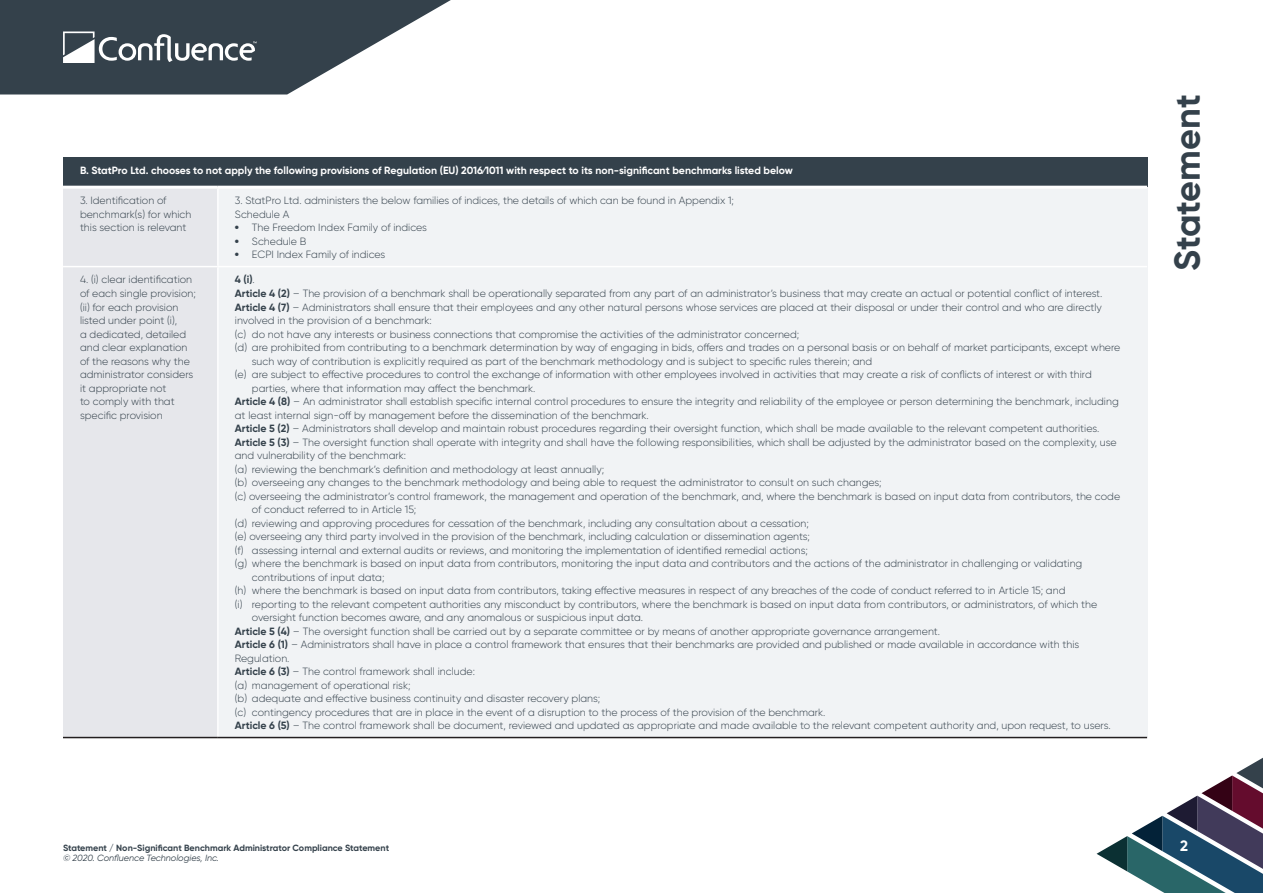
<style>
.page{position:relative;width:1263px;height:893px;background:#fff}
.page>*{position:absolute;margin:0;border:0;box-sizing:border-box;transform-origin:0 0}
.t1{font:700 36px "Gilroy";color:#34414b}
.t2{font:700 15px "Gilroy";color:#fff}
.Table_Indent{font:300 10.5px/13.5px "Gilroy";color:#34414b}
.Table_Main{font:300 10.5px/13.5px "Gilroy";color:#34414b}
.Table_Headers{font:700 10.5px "Gilroy";color:#fff}
.Table_Main-2{font:700 10.5px "Gilroy";color:#34414b}
.t3{font:700 9px "Gilroy";color:#34414b}
.t4{font:italic 9px "Gilroy";color:#34414b}
.s1{font-weight:900}
.s2{font-weight:300}
.s3{font-weight:700}
</style>
<div class="page">
<svg style="left:1096px;top:757px;width:167px;height:136px"></svg>
<svg style="left:0;top:0;width:451px;height:95px"></svg>
<div style="left:63px;top:158px;width:1084px;height:29px;background:#34414b"></div>
<div style="left:63px;top:187px;width:155px;height:80px;background:#e6e7eb"></div>
<div style="left:218px;top:187px;width:929px;height:80px;background:#f1f3f5"></div>
<div style="left:63px;top:267px;width:155px;height:470px;background:#e6e7eb"></div>
<div style="left:218px;top:267px;width:929px;height:470px;background:#f1f3f5"></div>
<div style="left:218px;top:737px;width:929px;height:26px;background:#fff"></div>
<hr style="left:63px;top:186px;width:155px;height:3px;background:#fff">
<hr style="left:218px;top:186px;width:929px;height:3px;background:#fff">
<hr style="left:217px;top:189px;width:2px;height:77px;background:#fff">
<hr style="left:63px;top:266px;width:155px;height:1px;background:#fff">
<hr style="left:218px;top:266px;width:929px;height:1px;background:#fff">
<hr style="left:217px;top:267px;width:2px;height:470px;background:#fff">
<hr style="left:63px;top:737px;width:155px;height:1px;background:#231f20">
<hr style="left:218px;top:737px;width:929px;height:1px;background:#231f20">
<p class="Table_Headers" style="left:80px;top:164px;width:714px">B. StatPro Ltd. chooses to not apply the following provisions of Regulation (EU) 2016/1011 with respect to its non-significant benchmarks listed below</p>
<p class="Table_Main" style="left:80px;top:194px;width:113px">3. Identification of benchmark(s) for which this section is relevant</p>
<p class="Table_Main" style="left:235px;top:194px;width:501px">3. StatPro Ltd. administers the below families of indices, the details of which can be found in Appendix 1;</p>
<p class="Table_Main" style="left:235px;top:207px;width:56px">Schedule A</p>
<p class="Table_Indent" style="left:235px;top:221px;width:194px"><span class="s1">•</span> The Freedom Index Family of indices</p>
<p class="Table_Indent" style="left:235px;top:234px;width:73px"><span class="s1">•</span> Schedule B</p>
<p class="Table_Indent" style="left:235px;top:248px;width:152px"><span class="s1">•</span> ECPI Index Family of indices</p>
<p class="Table_Main" style="left:80px;top:273px;width:117px">4. (i) clear identification of each single provision;</p>
<p class="Table_Main" style="left:80px;top:300px;width:115px">(ii) for each provision listed under point (i),<br>a dedicated, detailed and clear explanation of the reasons why the administrator considers it appropriate not<br>to comply with that specific provision</p>
<p class="Table_Main-2" style="left:235px;top:273px;width:21px">4 (i)<span class="s2">.</span></p>
<p class="Table_Main" style="left:235px;top:286px;width:869px"><span class="s3">Article 4 (2)</span> – The provision of a benchmark shall be operationally separated from any part of an administrator’s business that may create an actual or potential conflict of interest.</p>
<p class="Table_Main" style="left:235px;top:300px;width:869px"><span class="s3">Article 4 (7)</span> – Administrators shall ensure that their employees and any other natural persons whose services are placed at their disposal or under their control and who are directly involved in the provision of a benchmark:</p>
<p class="Table_Indent" style="left:235px;top:327px;width:566px">(c) do not have any interests or business connections that compromise the activities of the administrator concerned;</p>
<p class="Table_Indent" style="left:252px;top:340px;width:870px;text-indent:-17px">(d) are prohibited from contributing to a benchmark determination by way of engaging in bids, offers and trades on a personal basis or on behalf of market participants, except where such way of contribution is explicitly required as part of the benchmark methodology and is subject to specific rules therein; and</p>
<p class="Table_Indent" style="left:252px;top:367px;width:841px;text-indent:-17px">(e) are subject to effective procedures to control the exchange of information with other employees involved in activities that may create a risk of conflicts of interest or with third parties, where that information may affect the benchmark.</p>
<p class="Table_Main" style="left:235px;top:394px;width:885px"><span class="s3">Article 4 (8)</span> – An administrator shall establish specific internal control procedures to ensure the integrity and reliability of the employee or person determining the benchmark, including at least internal sign-off by management before the dissemination of the benchmark.</p>
<p class="Table_Main" style="left:235px;top:421px;width:866px"><span class="s3">Article 5 (2)</span> – Administrators shall develop and maintain robust procedures regarding their oversight function, which shall be made available to the relevant competent authorities.</p>
<p class="Table_Main" style="left:235px;top:435px;width:883px"><span class="s3">Article 5 (3)</span> – The oversight function shall operate with integrity and shall have the following responsibilities, which shall be adjusted by the administrator based on the complexity, use and vulnerability of the benchmark:</p>
<p class="Table_Indent" style="left:235px;top:462px;width:371px">(a) reviewing the benchmark’s definition and methodology at least annually;</p>
<p class="Table_Indent" style="left:235px;top:475px;width:648px">(b) overseeing any changes to the benchmark methodology and being able to request the administrator to consult on such changes;</p>
<p class="Table_Indent" style="left:252px;top:489px;width:870px;text-indent:-17px">(c) overseeing the administrator’s control framework, the management and operation of the benchmark, and, where the benchmark is based on input data from contributors, the code of conduct referred to in Article 15;</p>
<p class="Table_Indent" style="left:235px;top:516px;width:575px">(d) reviewing and approving procedures for cessation of the benchmark, including any consultation about a cessation;</p>
<p class="Table_Indent" style="left:235px;top:529px;width:576px">(e) overseeing any third party involved in the provision of the benchmark, including calculation or dissemination agents;</p>
<p class="Table_Indent" style="left:235px;top:543px;width:574px">(f) assessing internal and external audits or reviews, and monitoring the implementation of identified remedial actions;</p>
<p class="Table_Indent" style="left:252px;top:556px;width:832px;text-indent:-17px">(g) where the benchmark is based on input data from contributors, monitoring the input data and contributors and the actions of the administrator in challenging or validating contributions of input data;</p>
<p class="Table_Indent" style="left:235px;top:583px;width:832px">(h) where the benchmark is based on input data from contributors, taking effective measures in respect of any breaches of the code of conduct referred to in Article 15; and</p>
<p class="Table_Indent" style="left:252px;top:597px;width:847px;text-indent:-17px">(i) reporting to the relevant competent authorities any misconduct by contributors, where the benchmark is based on input data from contributors, or administrators, of which the oversight function becomes aware, and any anomalous or suspicious input data.</p>
<p class="Table_Main" style="left:235px;top:624px;width:707px"><span class="s3">Article 5 (4)</span> – The oversight function shall be carried out by a separate committee or by means of another appropriate governance arrangement.</p>
<p class="Table_Main" style="left:235px;top:637px;width:846px"><span class="s3">Article 6 (1)</span> – Administrators shall have in place a control framework that ensures that their benchmarks are provided and published or made available in accordance with this<br>Regulation.</p>
<p class="Table_Main" style="left:235px;top:664px;width:242px"><span class="s3">Article 6 (3)</span> – The control framework shall include:</p>
<p class="Table_Indent" style="left:235px;top:678px;width:177px">(a) management of operational risk;</p>
<p class="Table_Indent" style="left:235px;top:691px;width:367px">(b) adequate and effective business continuity and disaster recovery plans;</p>
<p class="Table_Indent" style="left:235px;top:705px;width:592px">(c) contingency procedures that are in place in the event of a disruption to the process of the provision of the benchmark.</p>
<p class="Table_Main" style="left:235px;top:718px;width:877px"><span class="s3">Article 6 (5)</span> – The control framework shall be document, reviewed and updated as appropriate and made available to the relevant competent authority and, upon request, to users.</p>
<p class="t3" style="left:63px;top:842px;width:328px">Statement / Non-Significant Benchmark Administrator Compliance Statement</p>
<p class="t4" style="left:63px;top:852px;width:157px">© 2020. Confluence Technologies, Inc.</p>
<h1 class="t1" style="left:1165px;top:271px;width:178px;rotate:-90deg">Statement</h1>
<h2 class="t2" style="left:1180px;top:836px;width:9px">2</h2>
</div>
